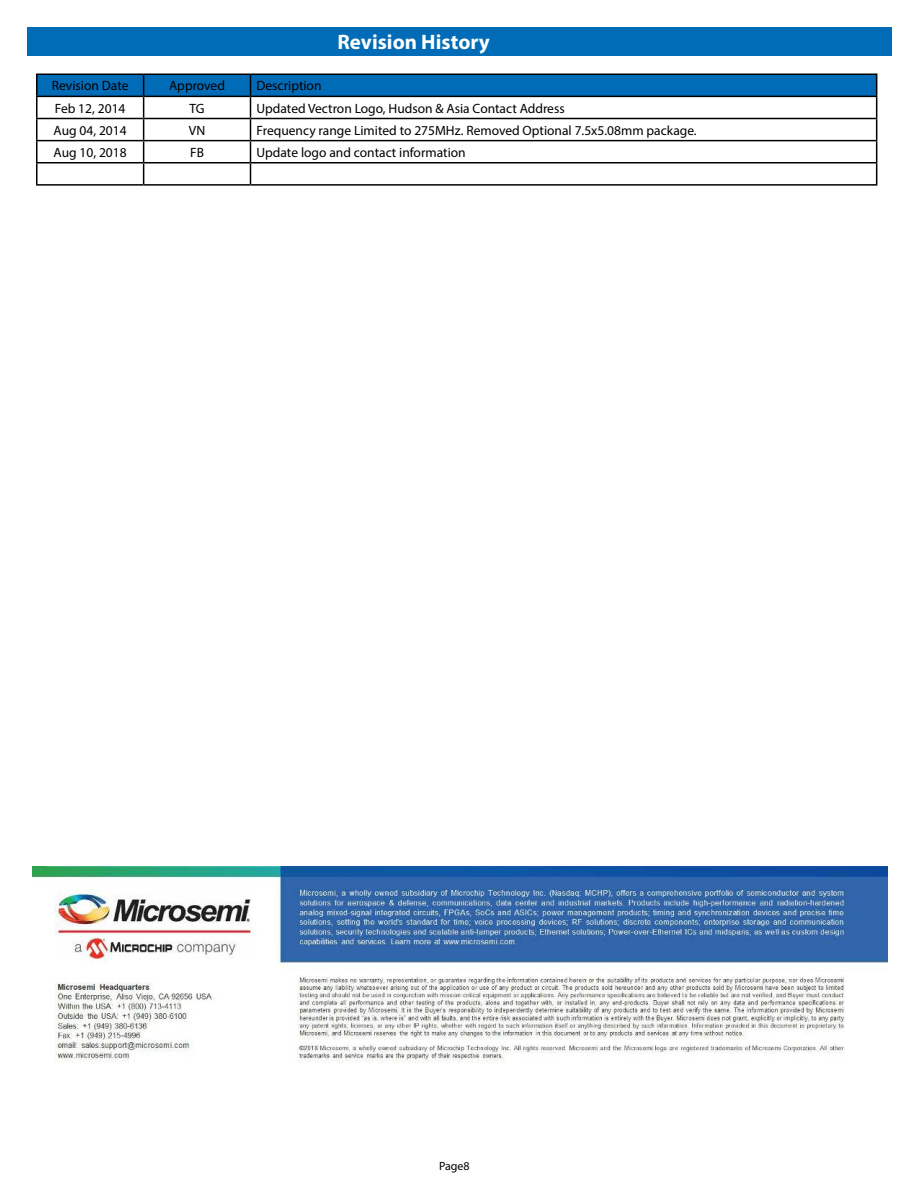
<style>
.page{position:relative;width:918px;height:1188px;background:#fff}
.page>*{position:absolute;margin:0;border:0;box-sizing:border-box;transform-origin:0 0}
.t1{font:700 21px "Myriad Pro";color:#fff}
.t2{font:13.5px "Myriad Pro";color:#000}
.t3{font:12px "Myriad Pro";color:#000}
</style>
<div class="page">
<img style="left:32px;top:867px;width:855px;height:196px">
<hr style="left:36px;top:141px;width:2px;height:21px;background:#000">
<hr style="left:36px;top:163px;width:2px;height:21px;background:#000">
<hr style="left:36px;top:97px;width:2px;height:21px;background:#000">
<hr style="left:36px;top:73px;width:108px;height:2px;background:#000">
<hr style="left:36px;top:75px;width:2px;height:21px;background:#000">
<hr style="left:144px;top:73px;width:107px;height:2px;background:#000">
<hr style="left:36px;top:96px;width:108px;height:1px;background:#000">
<hr style="left:251px;top:73px;width:626px;height:2px;background:#000">
<hr style="left:36px;top:118px;width:108px;height:1px;background:#000">
<hr style="left:36px;top:119px;width:2px;height:21px;background:#000">
<svg style="left:37px;top:74px;width:840px;height:110px"></svg>
<hr style="left:36px;top:140px;width:108px;height:1px;background:#000">
<hr style="left:144px;top:140px;width:107px;height:1px;background:#000">
<hr style="left:36px;top:162px;width:108px;height:1px;background:#000">
<hr style="left:144px;top:162px;width:107px;height:1px;background:#000">
<hr style="left:36px;top:184px;width:108px;height:2px;background:#000">
<hr style="left:144px;top:184px;width:107px;height:2px;background:#000">
<hr style="left:251px;top:140px;width:626px;height:1px;background:#000">
<hr style="left:251px;top:162px;width:626px;height:1px;background:#000">
<hr style="left:251px;top:184px;width:626px;height:2px;background:#000">
<div style="left:27px;top:27px;width:864px;height:29px;background:#006bb6"></div>
<h1 class="t1" style="left:338px;top:34px;width:154px">Revision History</h1>
<p class="t2" style="left:52px;top:81px;width:78px">Revision Date</p>
<p class="t2" style="left:169px;top:81px;width:57px">Approved</p>
<p class="t2" style="left:257px;top:81px;width:67px">Description</p>
<p class="t2" style="left:55px;top:103px;width:72px">Feb 12, 2014</p>
<p class="t2" style="left:190px;top:103px;width:17px">TG</p>
<p class="t2" style="left:257px;top:103px;width:310px">Updated Vectron Logo, Hudson &amp; Asia Contact Address</p>
<p class="t2" style="left:54px;top:125px;width:75px">Aug 04, 2014</p>
<p class="t2" style="left:189px;top:125px;width:18px">VN</p>
<p class="t2" style="left:257px;top:125px;width:442px">Frequency range Limited to 275MHz. Removed Optional 7.5x5.08mm package.</p>
<p class="t2" style="left:54px;top:147px;width:75px">Aug 10, 2018</p>
<p class="t2" style="left:190px;top:147px;width:15px">FB</p>
<p class="t2" style="left:257px;top:147px;width:211px">Update logo and contact information</p>
<p class="t3" style="left:439px;top:1161px;width:32px">Page8</p>
</div>
